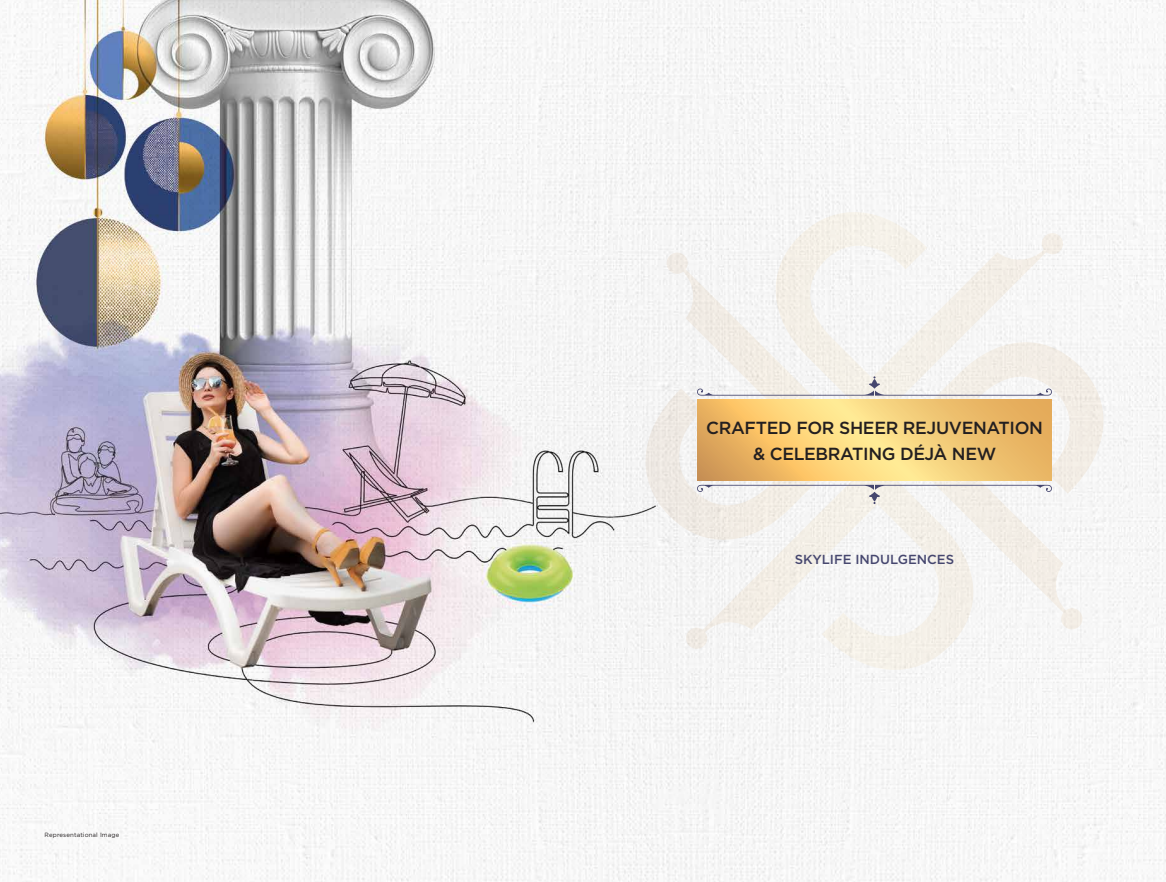
<style>
.page{position:relative;width:1166px;height:882px;background:#fff}
.page>*{position:absolute;margin:0;border:0;box-sizing:border-box;transform-origin:0 0}
.t1{font:500 17.5px/25.4px "Gotham";letter-spacing:-.02em;color:#231f20;text-align:center}
.t2{font:500 13.12px "Gotham";color:#46476f}
.t3{font:6.12px "Gotham";letter-spacing:.02em;color:#231f20}
</style>
<div class="page">
<img style="left:0;top:0;width:1166px;height:882px">
<svg style="left:645px;top:212px;width:458px;height:458px"></svg>
<svg style="left:697px;top:376px;width:355px;height:20px"></svg>
<svg style="left:697px;top:485px;width:355px;height:19px"></svg>
<svg style="left:697px;top:400px;width:354px;height:81px;background:#f2c773"></svg>
<p class="t3" style="left:45px;top:831px;width:76px">Representational Image</p>
<p class="t1" style="left:706px;top:415px;width:338px">CRAFTED FOR SHEER REJUVENATION &amp; CELEBRATING DÉJÀ NEW</p>
<p class="t2" style="left:795px;top:551px;width:161px">SKYLIFE INDULGENCES</p>
</div>
